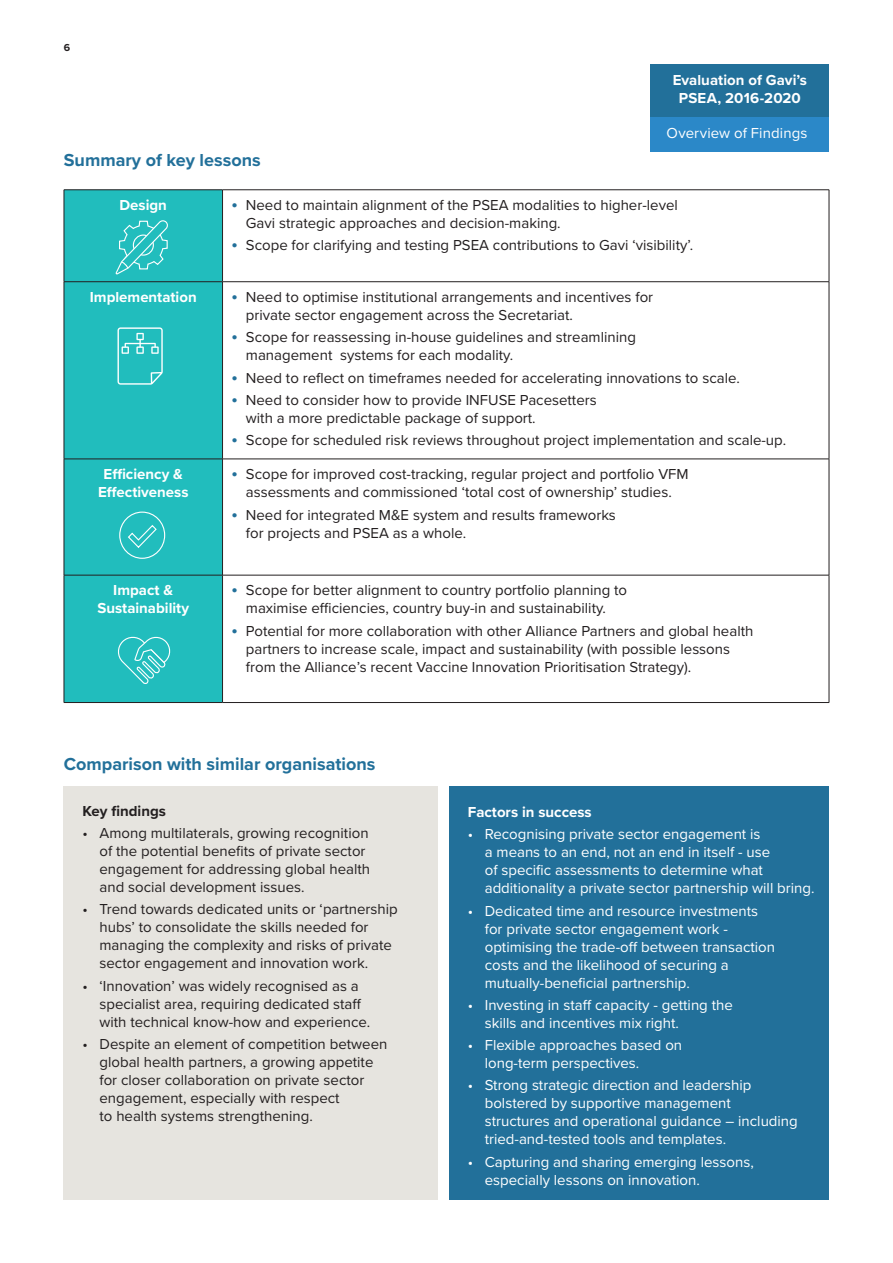
<style>
.page{position:relative;width:893px;height:1263px;background:#fff}
.page>*{position:absolute;margin:0;border:0;box-sizing:border-box;transform-origin:0 0}
.Body_text{font:700 18px "Proxima Nova";color:#22709a}
.t1{font:15px/18px "Proxima Nova";color:#231f20}
.Cover_Title{font:15px/18px "Proxima Nova";color:#fff}
.Body_text-2{font:700 15px/18px "Proxima Nova";color:#fff;text-align:center}
.Cover_Title-2{font:700 15px/18px "Proxima Nova";letter-spacing:.005em;color:#fff;text-align:center}
.Body_text-3{font:700 15px "Proxima Nova";color:#231f20}
.t2{font:700 10.5px "Proxima Nova";color:#231f20}
.s1{font-size:19.5px;color:#22709a}
</style>
<div class="page">
<div style="left:65px;top:190px;width:157px;height:512px;background:#21bdbd"></div>
<svg style="left:223px;top:190px;width:606px;height:512px"></svg>
<hr style="left:64px;top:189px;width:159px;height:1px;background:#231f20">
<hr style="left:64px;top:190px;width:1px;height:92px;background:#231f20">
<hr style="left:223px;top:189px;width:606px;height:1px;background:#231f20">
<hr style="left:222px;top:190px;width:1px;height:92px;background:#231f20">
<hr style="left:829px;top:190px;width:1px;height:92px;background:#231f20">
<hr style="left:64px;top:281px;width:159px;height:1px;background:#231f20">
<hr style="left:64px;top:282px;width:1px;height:177px;background:#231f20">
<hr style="left:223px;top:281px;width:606px;height:1px;background:#231f20">
<hr style="left:222px;top:282px;width:1px;height:177px;background:#231f20">
<hr style="left:829px;top:282px;width:1px;height:177px;background:#231f20">
<hr style="left:64px;top:459px;width:159px;height:1px;background:#231f20">
<hr style="left:64px;top:459px;width:1px;height:116px;background:#231f20">
<hr style="left:223px;top:459px;width:606px;height:1px;background:#231f20">
<hr style="left:222px;top:459px;width:1px;height:116px;background:#231f20">
<hr style="left:829px;top:459px;width:1px;height:116px;background:#231f20">
<hr style="left:64px;top:575px;width:159px;height:1px;background:#231f20">
<hr style="left:64px;top:575px;width:1px;height:127px;background:#231f20">
<hr style="left:223px;top:575px;width:606px;height:1px;background:#231f20">
<hr style="left:222px;top:575px;width:1px;height:127px;background:#231f20">
<hr style="left:829px;top:575px;width:1px;height:127px;background:#231f20">
<hr style="left:64px;top:702px;width:159px;height:1px;background:#231f20">
<hr style="left:223px;top:702px;width:606px;height:1px;background:#231f20">
<div style="left:449px;top:786px;width:380px;height:413px;background:#22709a"></div>
<div style="left:64px;top:786px;width:374px;height:413px;background:#e6e4df"></div>
<svg style="left:115px;top:219px;width:53px;height:57px;background:#3ec5c5"></svg>
<div style="left:120px;top:512px;width:45px;height:46px;background:#21bdbd;border-radius:50%"></div>
<div style="left:119px;top:512px;width:46px;height:47px;border:1px solid #fff;border-radius:50%"></div>
<svg style="left:128px;top:525px;width:29px;height:23px"></svg>
<div style="left:651px;top:117px;width:178px;height:35px;background:#2b88c8"></div>
<div style="left:651px;top:64px;width:178px;height:53px;background:#22709a"></div>
<svg style="left:118px;top:327px;width:45px;height:58px;background:#47c8c8"></svg>
<svg style="left:117px;top:634px;width:56px;height:51px;background:#3cc5c5"></svg>
<p class="t2" style="left:64px;top:39px;width:8px">6</p>
<p class="Body_text" style="left:64px;top:147px;width:198px">Summary of key lessons</p>
<p class="Cover_Title-2" style="left:673px;top:71px;width:136px">Evaluation of Gavi’s<br>PSEA, 2016-2020</p>
<p class="Cover_Title" style="left:667px;top:123px;width:142px">Overview of Findings</p>
<p class="Body_text-2" style="left:120px;top:196px;width:49px">Design</p>
<p class="t1" style="left:246px;top:195px;width:433px;text-indent:-15px"><span class="s1">•</span> Need to maintain alignment of the PSEA modalities to higher-level<br>Gavi strategic approaches and decision-making.</p>
<p class="t1" style="left:231px;top:236px;width:464px"><span class="s1">•</span> Scope for clarifying and testing PSEA contributions to Gavi ‘visibility’.</p>
<p class="Body_text-2" style="left:90px;top:288px;width:108px">Implementation</p>
<p class="t1" style="left:246px;top:287px;width:409px;text-indent:-15px"><span class="s1">•</span> Need to optimise institutional arrangements and incentives for private sector engagement across the Secretariat.</p>
<p class="t1" style="left:246px;top:328px;width:392px;text-indent:-15px"><span class="s1">•</span> Scope for reassessing in-house guidelines and streamlining management systems for each modality.</p>
<p class="t1" style="left:231px;top:368px;width:510px"><span class="s1">•</span> Need to reflect on timeframes needed for accelerating innovations to scale.</p>
<p class="t1" style="left:246px;top:390px;width:352px;text-indent:-15px"><span class="s1">•</span> Need to consider how to provide INFUSE Pacesetters with a more predictable package of support.</p>
<p class="t1" style="left:231px;top:430px;width:557px"><span class="s1">•</span> Scope for scheduled risk reviews throughout project implementation and scale-up.</p>
<p class="Body_text-2" style="left:98px;top:465px;width:92px">Efficiency &amp;<br>Effectiveness</p>
<p class="t1" style="left:231px;top:465px;width:459px;text-align:center"><span class="s1">•</span> Scope for improved cost-tracking, regular project and portfolio VFM assessments and commissioned ‘total cost of ownership’ studies.</p>
<p class="t1" style="left:246px;top:505px;width:371px;text-indent:-15px"><span class="s1">•</span> Need for integrated M&amp;E system and results frameworks for projects and PSEA as a whole.</p>
<p class="Body_text-2" style="left:97px;top:581px;width:93px">Impact &amp;<br>Sustainability</p>
<p class="t1" style="left:231px;top:581px;width:398px;text-align:center"><span class="s1">•</span> Scope for better alignment to country portfolio planning to maximise efficiencies, country buy-in and sustainability.</p>
<p class="t1" style="left:246px;top:621px;width:509px;text-indent:-15px"><span class="s1">•</span> Potential for more collaboration with other Alliance Partners and global health partners to increase scale, impact and sustainability (with possible lessons from the Alliance’s recent Vaccine Innovation Prioritisation Strategy).</p>
<p class="Body_text" style="left:64px;top:751px;width:313px">Comparison with similar organisations</p>
<p class="Body_text-3" style="left:82px;top:800px;width:85px">Key findings</p>
<p class="t1" style="left:99px;top:823px;width:272px;text-indent:-17px">• Among multilaterals, growing recognition of the potential benefits of private sector engagement for addressing global health and social development issues.</p>
<p class="t1" style="left:99px;top:900px;width:300px;text-indent:-17px">• Trend towards dedicated units or ‘partnership hubs’ to consolidate the skills needed for managing the complexity and risks of private sector engagement and innovation work.</p>
<p class="t1" style="left:99px;top:976px;width:272px;text-indent:-17px">• ‘Innovation’ was widely recognised as a specialist area, requiring dedicated staff with technical know-how and experience.</p>
<p class="t1" style="left:99px;top:1034px;width:289px;text-indent:-17px">• Despite an element of competition between global health partners, a growing appetite for closer collaboration on private sector engagement, especially with respect<br>to health systems strengthening.</p>
<p class="Body_text-2" style="left:468px;top:803px;width:126px">Factors in success</p>
<p class="Cover_Title" style="left:485px;top:825px;width:331px;text-indent:-17px">• Recognising private sector engagement is<br>a means to an end, not an end in itself - use<br>of specific assessments to determine what additionality a private sector partnership will bring.</p>
<p class="Cover_Title" style="left:485px;top:901px;width:292px;text-indent:-17px">• Dedicated time and resource investments for private sector engagement work - optimising the trade-off between transaction costs and the likelihood of securing a mutually-beneficial partnership.</p>
<p class="Cover_Title" style="left:485px;top:995px;width:250px;text-indent:-17px">• Investing in staff capacity - getting the skills and incentives mix right.</p>
<p class="Cover_Title" style="left:485px;top:1035px;width:199px;text-indent:-17px">• Flexible approaches based on long-term perspectives.</p>
<p class="Cover_Title" style="left:485px;top:1076px;width:315px;text-indent:-17px">• Strong strategic direction and leadership bolstered by supportive management structures and operational guidance – including tried-and-tested tools and templates.</p>
<p class="Cover_Title" style="left:485px;top:1152px;width:271px;text-indent:-17px">• Capturing and sharing emerging lessons, especially lessons on innovation.</p>
</div>
